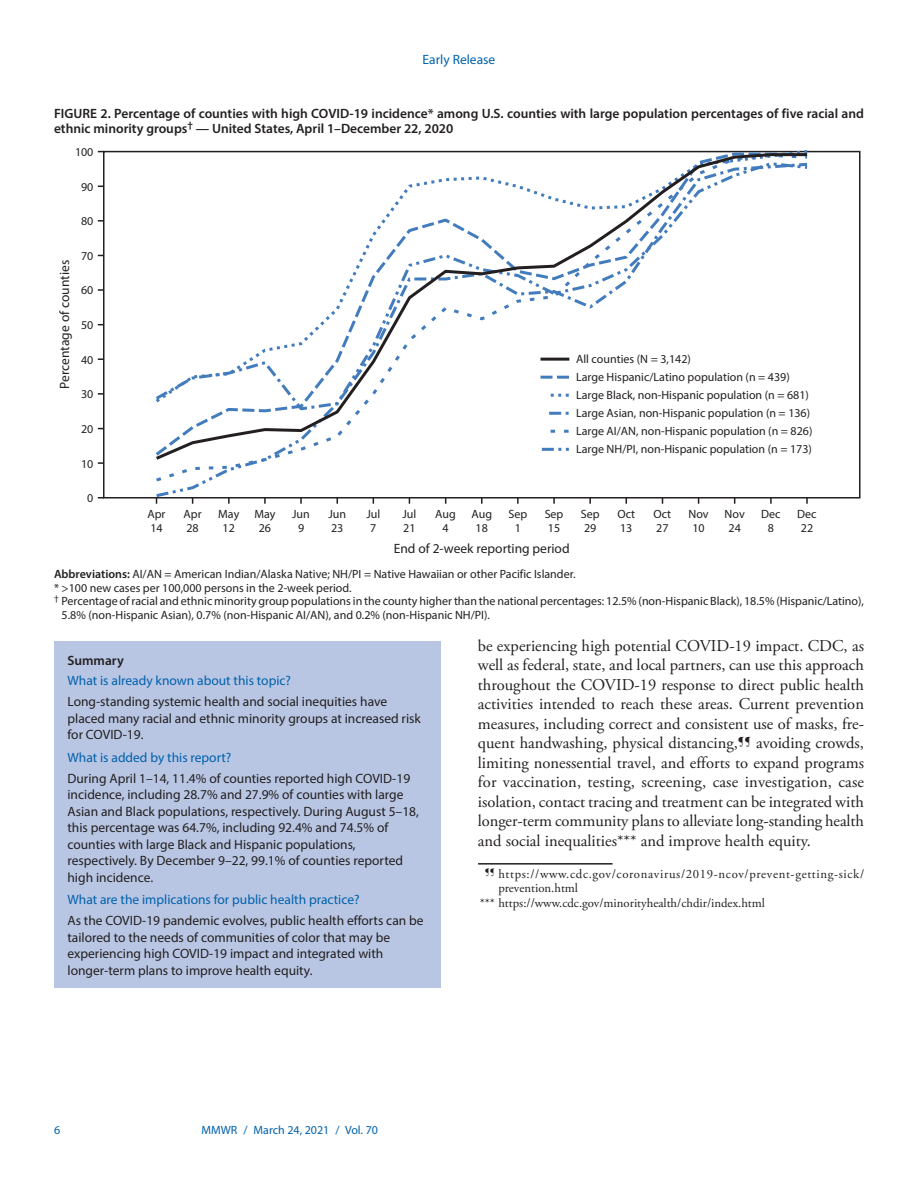
<style>
.page{position:relative;width:918px;height:1188px;background:#fff}
.page>*{position:absolute;margin:0;border:0;box-sizing:border-box;transform-origin:0 0}
.Paragraph{font:16.5px/19.5px "Adobe Garamond Pro";color:#231f20;text-align:justify}
.Summary_Box_Text{font:13.5px/16.5px "Myriad Pro";color:#231f20}
.Figure_Title{font:600 13.5px/15px "Myriad Pro";color:#231f20}
.Summary_Box_Heading{font:13.5px "Myriad Pro";color:#0161ab}
.Summary_Box_Ttile{font:600 13.5px "Myriad Pro";color:#231f20}
.footnote_w_rule_text{font:12.75px/14.2px "Adobe Garamond Pro";letter-spacing:.05em;color:#231f20}
.footnote_no_rule_tex{font:12.75px "Adobe Garamond Pro";color:#231f20}
.Figure_Footnote{font:12px/13.5px "Myriad Pro";color:#231f20}
.Abbreviations{font:12px "Myriad Pro";color:#231f20}
.t1{font:12px "Myriad Pro";color:#0161ab}
.s1{font-weight:600}
</style>
<div class="page">
<svg style="left:153px;top:462px;width:657px;height:37px"></svg>
<svg style="left:98px;top:497px;width:6px;height:2px"></svg>
<svg style="left:98px;top:462px;width:6px;height:2px"></svg>
<svg style="left:98px;top:393px;width:6px;height:2px"></svg>
<svg style="left:98px;top:358px;width:6px;height:2px"></svg>
<svg style="left:98px;top:289px;width:6px;height:2px"></svg>
<svg style="left:98px;top:220px;width:6px;height:2px"></svg>
<svg style="left:153px;top:152px;width:657px;height:310px"></svg>
<hr style="left:478px;top:863px;width:135px;height:2px;background:#231f20">
<div style="left:54px;top:642px;width:386px;height:346px;background:#b8c6e3"></div>
<p class="Summary_Box_Heading" style="left:423px;top:51px;width:74px">Early Release</p>
<h1 class="Figure_Title" style="left:54px;top:106px;width:812px">FIGURE 2. Percentage of counties with high COVID-19 incidence* among U.S. counties with large population percentages of five racial and ethnic minority groups<sup>†</sup> — United States, April 1–December 22, 2020</h1>
<p class="Figure_Footnote" style="left:75px;top:145px;width:20px">100</p>
<p class="Figure_Footnote" style="left:81px;top:180px;width:14px">90</p>
<p class="Figure_Footnote" style="left:81px;top:214px;width:14px">80</p>
<p class="Summary_Box_Text" style="left:56px;top:389px;width:131px;rotate:-90deg">Percentage of counties</p>
<p class="Figure_Footnote" style="left:81px;top:249px;width:14px">70</p>
<p class="Figure_Footnote" style="left:81px;top:284px;width:14px">60</p>
<p class="Figure_Footnote" style="left:81px;top:318px;width:14px">50</p>
<p class="Figure_Footnote" style="left:81px;top:353px;width:14px">40</p>
<p class="Figure_Footnote" style="left:81px;top:387px;width:14px">30</p>
<p class="Figure_Footnote" style="left:81px;top:422px;width:14px">20</p>
<p class="Figure_Footnote" style="left:81px;top:457px;width:14px">10</p>
<p class="Figure_Footnote" style="left:87px;top:491px;width:8px">0</p>
<p class="Figure_Footnote" style="left:576px;top:350px;width:238px;line-height:18px">All counties (N = 3,142)<br>Large Hispanic/Latino population (n = 439)<br>Large Black, non-Hispanic population (n = 681)<br>Large Asian, non-Hispanic population (n = 136)<br>Large AI/AN, non-Hispanic population (n = 826)<br>Large NH/PI, non-Hispanic population (n = 173)</p>
<p class="Figure_Footnote" style="left:147px;top:507px;width:20px">Apr<br>14</p>
<p class="Figure_Footnote" style="left:184px;top:507px;width:20px">Apr<br>28</p>
<p class="Figure_Footnote" style="left:218px;top:507px;width:23px;text-align:center">May<br>12</p>
<p class="Figure_Footnote" style="left:254px;top:507px;width:23px;text-align:center">May<br>26</p>
<p class="Figure_Footnote" style="left:292px;top:507px;width:19px;text-align:center">Jun<br>9</p>
<p class="Figure_Footnote" style="left:328px;top:507px;width:19px">Jun<br>23</p>
<p class="Figure_Footnote" style="left:366px;top:507px;width:15px;text-align:center">Jul<br>7</p>
<p class="Figure_Footnote" style="left:403px;top:507px;width:15px">Jul<br>21</p>
<p class="Figure_Footnote" style="left:435px;top:507px;width:22px;text-align:center">Aug<br>4</p>
<p class="Summary_Box_Text" style="left:394px;top:540px;width:177px">End of 2-week reporting period</p>
<p class="Figure_Footnote" style="left:471px;top:507px;width:22px;text-align:center">Aug<br>18</p>
<p class="Figure_Footnote" style="left:509px;top:507px;width:20px;text-align:center">Sep<br>1</p>
<p class="Figure_Footnote" style="left:545px;top:507px;width:20px">Sep<br>15</p>
<p class="Figure_Footnote" style="left:581px;top:507px;width:20px">Sep<br>29</p>
<p class="Figure_Footnote" style="left:618px;top:507px;width:19px">Oct<br>13</p>
<p class="Figure_Footnote" style="left:654px;top:507px;width:19px">Oct<br>27</p>
<p class="Figure_Footnote" style="left:688px;top:507px;width:22px;text-align:center">Nov<br>10</p>
<p class="Figure_Footnote" style="left:725px;top:507px;width:22px;text-align:center">Nov<br>24</p>
<p class="Figure_Footnote" style="left:761px;top:507px;width:21px;text-align:center">Dec<br>8</p>
<p class="Figure_Footnote" style="left:797px;top:507px;width:21px">Dec<br>22</p>
<p class="Abbreviations" style="left:54px;top:567px;width:523px"><span class="s1">Abbreviations:</span> AI/AN = American Indian/Alaska Native; NH/PI = Native Hawaiian or other Pacific Islander.</p>
<p class="Figure_Footnote" style="left:54px;top:581px;width:299px">* &gt;100 new cases per 100,000 persons in the 2-week period.</p>
<p class="Figure_Footnote" style="left:62px;top:594px;width:804px;text-indent:-8px"><sup>†</sup> Percentage of racial and ethnic minority group populations in the county higher than the national percentages: 12.5% (non-Hispanic Black), 18.5% (Hispanic/Latino),<br>5.8% (non-Hispanic Asian), 0.7% (non-Hispanic AI/AN), and 0.2% (non-Hispanic NH/PI).</p>
<p class="Paragraph" style="left:478px;top:637px;width:388px">be experiencing high potential COVID-19 impact. CDC, as well as federal, state, and local partners, can use this approach throughout the COVID-19 response to direct public health activities intended to reach these areas. Current prevention measures, including correct and consistent use of masks, fre&shy;quent handwashing, physical distancing,<sup>¶¶</sup> avoiding crowds, limiting nonessential travel, and efforts to expand programs for vaccination, testing, screening, case investigation, case isolation, contact tracing and treatment can be integrated with longer-term community plans to alleviate long-standing health and social inequalities*** and improve health equity.</p>
<p class="footnote_w_rule_text" style="left:498px;top:868px;width:367px;text-indent:-14px"><sup>¶¶</sup> https://www.cdc.gov/coronavirus/2019-ncov/prevent-getting-sick/ prevention.html</p>
<p class="footnote_no_rule_tex" style="left:480px;top:895px;width:287px">*** https://www.cdc.gov/minorityhealth/chdir/index.html</p>
<h1 class="Summary_Box_Ttile" style="left:68px;top:652px;width:58px">Summary</h1>
<h1 class="Summary_Box_Heading" style="left:68px;top:673px;width:225px">What is already known about this topic?</h1>
<p class="Summary_Box_Text" style="left:68px;top:693px;width:355px">Long-standing systemic health and social inequities have placed many racial and ethnic minority groups at increased risk for COVID-19.</p>
<h1 class="Summary_Box_Heading" style="left:68px;top:749px;width:165px">What is added by this report?</h1>
<p class="Summary_Box_Text" style="left:68px;top:770px;width:353px">During April 1–14, 11.4% of counties reported high COVID-19 incidence, including 28.7% and 27.9% of counties with large Asian and Black populations, respectively. During August 5–18, this percentage was 64.7%, including 92.4% and 74.5% of counties with large Black and Hispanic populations, respectively. By December 9–22, 99.1% of counties reported high incidence.</p>
<h1 class="Summary_Box_Heading" style="left:68px;top:892px;width:294px">What are the implications for public health practice?</h1>
<p class="Summary_Box_Text" style="left:68px;top:912px;width:358px">As the COVID-19 pandemic evolves, public health efforts can be tailored to the needs of communities of color that may be experiencing high COVID-19 impact and integrated with longer-term plans to improve health equity.</p>
<p class="t1" style="left:54px;top:1123px;width:8px">6</p>
<p class="t1" style="left:202px;top:1123px;width:178px">MMWR / March 24, 2021 / Vol. 70</p>
</div>
